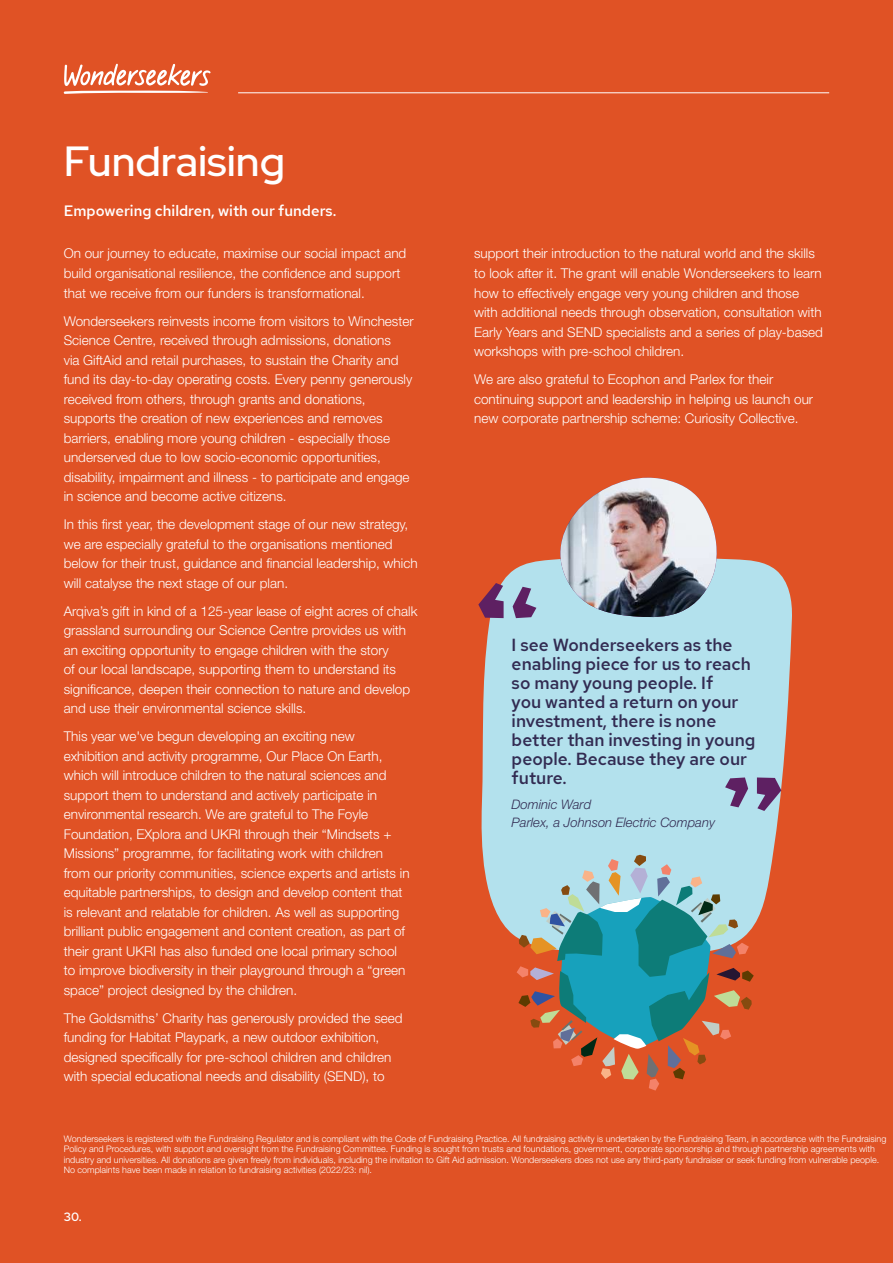
<style>
.page{position:relative;width:893px;height:1263px;background:#e05225}
.page>*{position:absolute;margin:0;border:0;box-sizing:border-box;transform-origin:0 0}
.t1{font:500 42px "Red Hat Display";color:#fff}
.t2{font:500 17.4px/18.9px "Red Hat Text";color:#322b52}
.t3{font:500 15px "Red Hat Text";color:#fff}
.t4{font:300 13.5px/19.5px "Helvetica Neue LT Std";color:#fff}
.t5{font:italic 300 13.05px/17.4px "Helvetica Neue LT Std";color:#322b52}
.t6{font:500 12px "Red Hat Text";color:#fff}
.t7{font:300 9px/10.5px "Helvetica Neue LT Std";color:#fff}
</style>
<div class="page">
<svg style="left:481px;top:558px;width:311px;height:380px;background:#b6d5dc"></svg>
<svg style="left:478px;top:583px;width:26px;height:35px"></svg>
<img style="left:513px;top:477px;width:204px;height:141px">
<svg style="left:757px;top:777px;width:24px;height:34px"></svg>
<svg style="left:725px;top:777px;width:23px;height:30px"></svg>
<svg style="left:517px;top:855px;width:237px;height:235px"></svg>
<hr style="left:238px;top:92px;width:591px;height:1px;background:#fff">
<svg style="left:64px;top:64px;width:147px;height:30px"></svg>
<h1 class="t1" style="left:64px;top:133px;width:223px">Fundraising</h1>
<p class="t3" style="left:64px;top:201px;width:274px">Empowering children, with our funders.</p>
<p class="t4" style="left:64px;top:244px;width:344px">On our journey to educate, maximise our social impact and build organisational resilience, the confidence and support that we receive from our funders is transformational.</p>
<p class="t4" style="left:64px;top:311px;width:351px">Wonderseekers reinvests income from visitors to Winchester Science Centre, received through admissions, donations<br>via GiftAid and retail purchases, to sustain the Charity and fund its day-to-day operating costs. Every penny generously received from others, through grants and donations, supports the creation of new experiences and removes barriers, enabling more young children - especially those underserved due to low socio-economic opportunities, disability, impairment and illness - to participate and engage in science and become active citizens.</p>
<p class="t4" style="left:64px;top:514px;width:355px">In this first year, the development stage of our new strategy, we are especially grateful to the organisations mentioned below for their trust, guidance and financial leadership, which will catalyse the next stage of our plan.</p>
<p class="t4" style="left:64px;top:601px;width:355px">Arqiva’s gift in kind of a 125-year lease of eight acres of chalk grassland surrounding our Science Centre provides us with an exciting opportunity to engage children with the story<br>of our local landscape, supporting them to understand its significance, deepen their connection to nature and develop and use their environmental science skills.</p>
<p class="t4" style="left:64px;top:726px;width:347px">This year we've begun developing an exciting new exhibition and activity programme, Our Place On Earth, which will introduce children to the natural sciences and support them to understand and actively participate in environmental research. We are grateful to The Foyle Foundation, EXplora and UKRI through their “Mindsets + Missions” programme, for facilitating work with children from our priority communities, science experts and artists in equitable partnerships, to design and develop content that is relevant and relatable for children. As well as supporting brilliant public engagement and content creation, as part of their grant UKRI has also funded one local primary school to improve biodiversity in their playground through a “green space” project designed by the children.</p>
<p class="t4" style="left:64px;top:1008px;width:340px">The Goldsmiths’ Charity has generously provided the seed funding for Habitat Playpark, a new outdoor exhibition, designed specifically for pre-school children and children with special educational needs and disability (SEND), to</p>
<p class="t4" style="left:474px;top:244px;width:350px">support their introduction to the natural world and the skills to look after it. The grant will enable Wonderseekers to learn how to effectively engage very young children and those with additional needs through observation, consultation with Early Years and SEND specialists and a series of play-based workshops with pre-school children.</p>
<p class="t4" style="left:474px;top:369px;width:341px">We are also grateful to Ecophon and Parlex for their continuing support and leadership in helping us launch our new corporate partnership scheme: Curiosity Collective.</p>
<p class="t2" style="left:512px;top:635px;width:245px">I see Wonderseekers as the enabling piece for us to reach so many young people. If<br>you wanted a return on your investment, there is none better than investing in young people. Because they are our future.</p>
<p class="t5" style="left:512px;top:796px;width:205px">Dominic Ward<br>Parlex, a Johnson Electric Company</p>
<p class="t7" style="left:64px;top:1133px;width:824px">Wonderseekers is registered with the Fundraising Regulator and is compliant with the Code of Fundraising Practice. All fundraising activity is undertaken by the Fundraising Team, in accordance with the Fundraising Policy and Procedures, with support and oversight from the Fundraising Committee. Funding is sought from trusts and foundations, government, corporate sponsorship and through partnership agreements with industry and universities. All donations are given freely from individuals, including the invitation to Gift Aid admission. Wonderseekers does not use any third-party fundraiser or seek funding from vulnerable people.<br>No complaints have been made in relation to fundraising activities (2022/23: nil).</p>
<p class="t6" style="left:64px;top:1208px;width:20px">30.</p>
</div>
